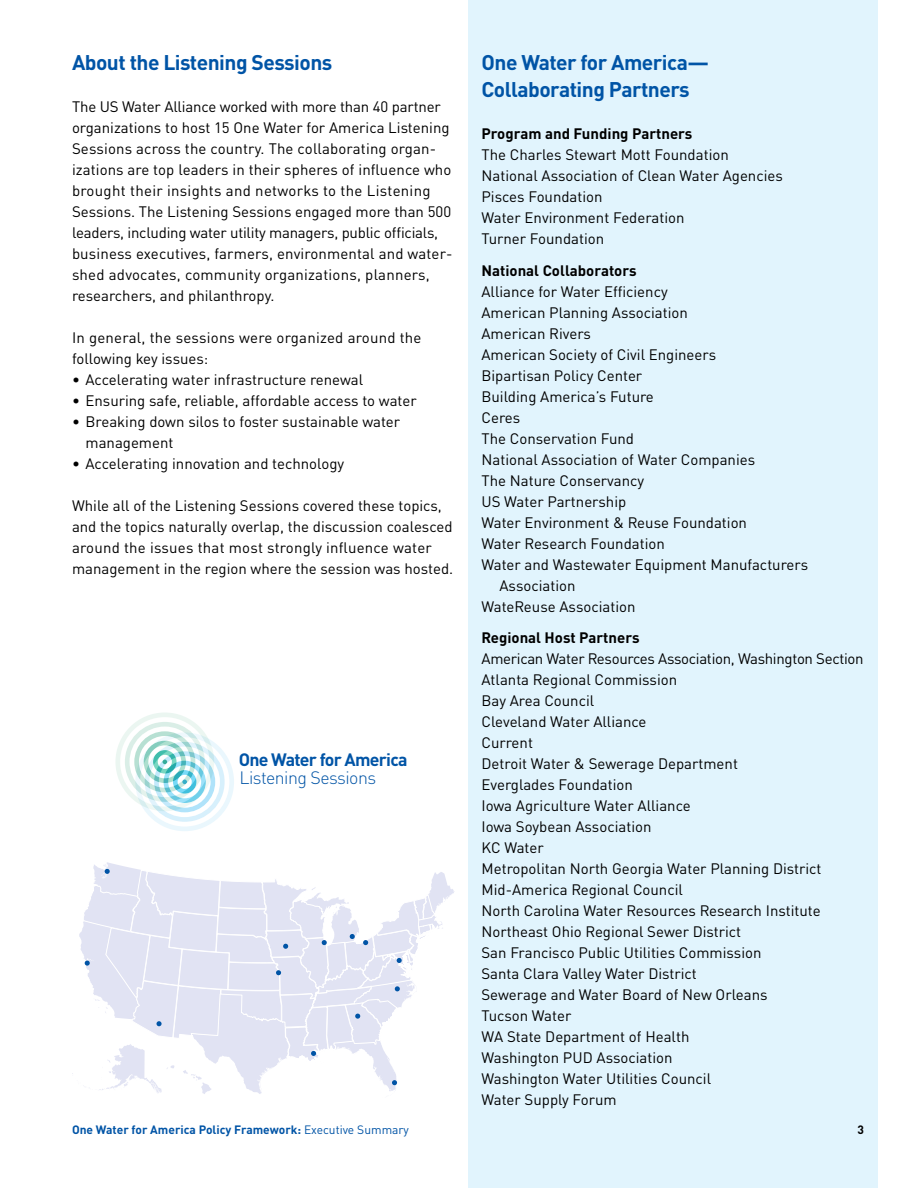
<style>
.page{position:relative;width:918px;height:1188px;background:#fff}
.page>*{position:absolute;margin:0;border:0;box-sizing:border-box;transform-origin:0 0}
.t1{font:700 21px/27px "DIN Pro";letter-spacing:-.025em;color:#0054a6}
.t2{font:700 17.7px "DIN Pro";letter-spacing:-.04em;color:#0054a6}
.t3{font:300 17.7px "DIN Pro";letter-spacing:-.03em;color:#0054a6}
.t4{font:15px/21px "DIN Pro";color:#000}
.t5{font:700 15px "DIN Pro";color:#000}
.t6{font:700 12px "DIN Pro";color:#0054a6}
.t7{font:700 12px "DIN Pro";color:#000}
.s1{font-weight:400}
</style>
<div class="page">
<div style="left:468px;top:0;width:410px;height:1188px;background:#e1f4fd"></div>
<svg style="left:72px;top:862px;width:382px;height:232px"></svg>
<svg style="left:115px;top:713px;width:119px;height:118px"></svg>
<h1 class="t1" style="left:72px;top:46px;width:262px">About the Listening Sessions</h1>
<p class="t4" style="left:72px;top:95px;width:382px">The US Water Alliance worked with more than 40 partner organizations to host 15 One Water for America Listening Sessions across the country. The collaborating organ&shy;izations are top leaders in their spheres of influence who brought their insights and networks to the Listening Sessions. The Listening Sessions engaged more than 500 leaders, including water utility managers, public officials, business executives, farmers, environmental and water&shy;shed advocates, community organizations, planners, researchers, and philanthropy.</p>
<p class="t4" style="left:72px;top:326px;width:351px">In general, the sessions were organized around the following key issues:</p>
<p class="t4" style="left:72px;top:368px;width:293px">• Accelerating water infrastructure renewal</p>
<p class="t4" style="left:72px;top:389px;width:346px">• Ensuring safe, reliable, affordable access to water</p>
<p class="t4" style="left:86px;top:410px;width:316px;text-indent:-14px">• Breaking down silos to foster sustainable water management</p>
<p class="t4" style="left:72px;top:452px;width:274px">• Accelerating innovation and technology</p>
<p class="t4" style="left:72px;top:494px;width:383px">While all of the Listening Sessions covered these topics, and the topics naturally overlap, the discussion coalesced around the issues that most strongly influence water management in the region where the session was hosted.</p>
<p class="t2" style="left:239px;top:744px;width:170px">One Water for America</p>
<p class="t3" style="left:240px;top:764px;width:138px">Listening Sessions</p>
<h1 class="t1" style="left:482px;top:46px;width:229px">One Water for America—<br>Collaborating Partners</h1>
<p class="t5" style="left:482px;top:121px;width:212px">Program and Funding Partners</p>
<p class="t4" style="left:482px;top:143px;width:303px">The Charles Stewart Mott Foundation<br>National Association of Clean Water Agencies<br>Pisces Foundation<br>Water Environment Federation<br>Turner Foundation</p>
<p class="t5" style="left:482px;top:258px;width:157px">National Collaborators</p>
<p class="t4" style="left:482px;top:279px;width:188px">Alliance for Water Efficiency</p>
<p class="t4" style="left:482px;top:300px;width:208px">American Planning Association</p>
<p class="t4" style="left:482px;top:321px;width:111px">American Rivers</p>
<p class="t4" style="left:482px;top:342px;width:236px">American Society of Civil Engineers</p>
<p class="t4" style="left:482px;top:363px;width:162px">Bipartisan Policy Center</p>
<p class="t4" style="left:482px;top:384px;width:174px">Building America’s Future</p>
<p class="t4" style="left:482px;top:405px;width:40px">Ceres</p>
<p class="t4" style="left:482px;top:426px;width:154px">The Conservation Fund</p>
<p class="t4" style="left:482px;top:447px;width:275px">National Association of Water Companies</p>
<p class="t4" style="left:482px;top:468px;width:164px">The Nature Conservancy</p>
<p class="t4" style="left:482px;top:489px;width:146px">US Water Partnership</p>
<p class="t4" style="left:482px;top:510px;width:267px">Water Environment &amp; Reuse Foundation</p>
<p class="t4" style="left:482px;top:531px;width:185px">Water Research Foundation</p>
<p class="t4" style="left:482px;top:552px;width:328px">Water and Wastewater Equipment Manufacturers</p>
<p class="t4" style="left:500px;top:573px;width:78px">Association</p>
<p class="t4" style="left:482px;top:594px;width:156px">WateReuse Association</p>
<p class="t5" style="left:482px;top:625px;width:160px">Regional Host Partners</p>
<p class="t4" style="left:482px;top:647px;width:384px">American Water Resources Association, Washington Section<br>Atlanta Regional Commission<br>Bay Area Council<br>Cleveland Water Alliance<br>Current<br>Detroit Water &amp; Sewerage Department<br>Everglades Foundation<br>Iowa Agriculture Water Alliance<br>Iowa Soybean Association<br>KC Water<br>Metropolitan North Georgia Water Planning District<br>Mid-America Regional Council<br>North Carolina Water Resources Research Institute<br>Northeast Ohio Regional Sewer District<br>San Francisco Public Utilities Commission<br>Santa Clara Valley Water District<br>Sewerage and Water Board of New Orleans<br>Tucson Water<br>WA State Department of Health<br>Washington PUD Association<br>Washington Water Utilities Council<br>Water Supply Forum</p>
<p class="t6" style="left:72px;top:1120px;width:338px">One Water for America Policy Framework: <span class="s1">Executive Summary</span></p>
<p class="t7" style="left:857px;top:1120px;width:8px">3</p>
</div>
